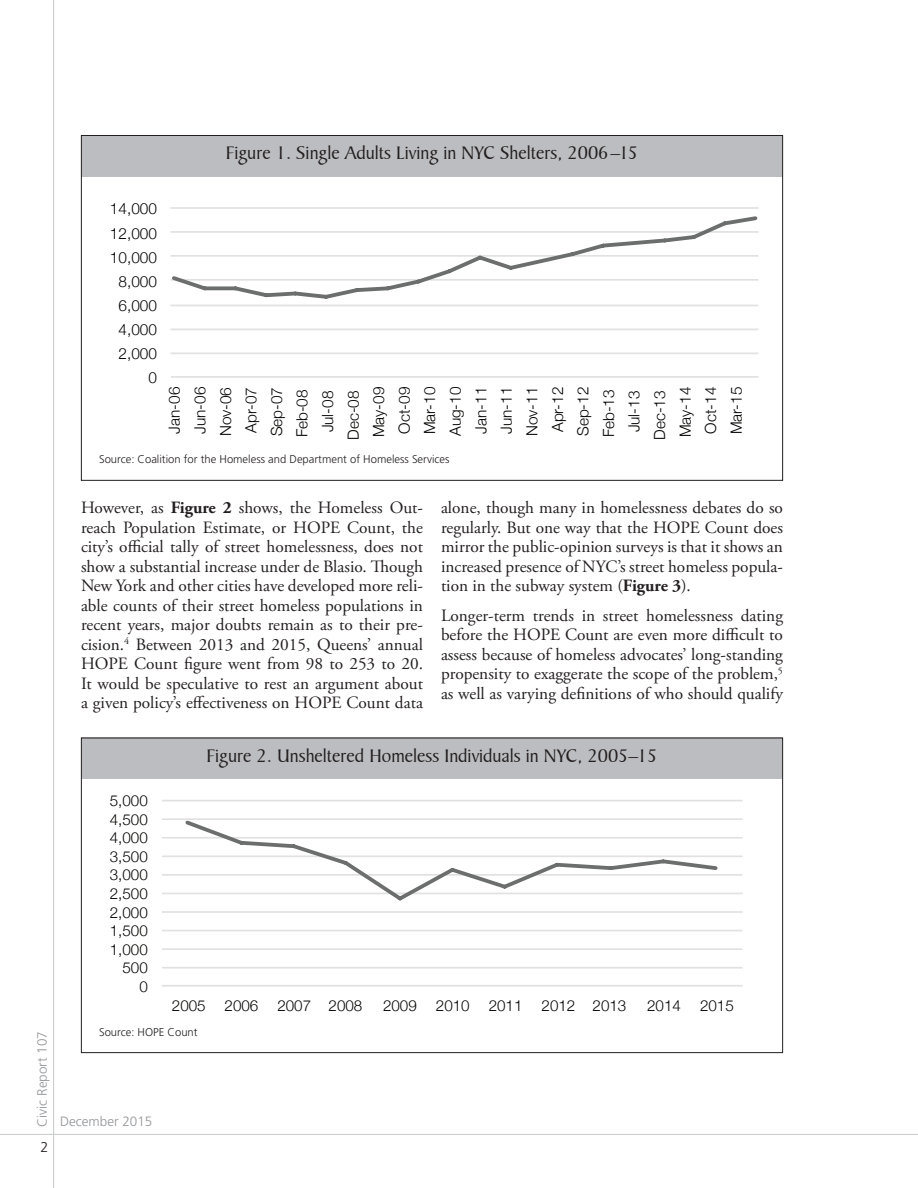
<style>
.page{position:relative;width:918px;height:1188px;background:#fff}
.page>*{position:absolute;margin:0;border:0;box-sizing:border-box;transform-origin:0 0}
.figure_title{font:19.5px "Baker Signet BT";color:#231f20}
.main_text{font:17.25px/19.5px "Adobe Garamond Pro";color:#231f20;text-align:justify}
.t1{font:300 15.45px/25.5px "Helvetica Neue";color:#050504;text-align:center}
.t2{font:300 15.15px "Helvetica Neue";color:#050504}
.t3{font:300 14.25px "Frutiger LT Pro";color:#231f20}
.t4{font:300 13.5px "Frutiger LT Pro";color:#939598}
.t5{font:300 11.25px "Frutiger LT Pro";color:#231f20}
.s1{font-weight:700}
</style>
<div class="page">
<hr style="left:0;top:1134px;width:918px;height:1px;background:#c7c8ca">
<hr style="left:53px;top:0;width:1px;height:1188px;background:#c7c8ca">
<div style="left:81px;top:135px;width:702px;height:41px;background:#bcbdc0"></div>
<hr style="left:170px;top:353px;width:588px;height:1px;background:#e0e1e0">
<hr style="left:170px;top:329px;width:588px;height:1px;background:#e0e1e0">
<hr style="left:170px;top:305px;width:588px;height:1px;background:#e0e1e0">
<hr style="left:170px;top:207px;width:588px;height:2px;background:#e0e1e0">
<hr style="left:171px;top:376px;width:587px;height:2px;background:#e0e1e0">
<svg style="left:170px;top:216px;width:588px;height:83px"></svg>
<div style="left:81px;top:738px;width:702px;height:41px;background:#bcbdc0"></div>
<hr style="left:162px;top:967px;width:581px;height:2px;background:#e0e1e0">
<hr style="left:162px;top:948px;width:581px;height:2px;background:#e0e1e0">
<hr style="left:162px;top:930px;width:581px;height:1px;background:#e0e1e0">
<hr style="left:162px;top:911px;width:581px;height:2px;background:#e0e1e0">
<hr style="left:162px;top:893px;width:581px;height:1px;background:#e0e1e0">
<hr style="left:162px;top:874px;width:581px;height:2px;background:#e0e1e0">
<hr style="left:162px;top:855px;width:581px;height:2px;background:#e0e1e0">
<hr style="left:162px;top:837px;width:581px;height:2px;background:#e0e1e0">
<hr style="left:162px;top:818px;width:581px;height:2px;background:#e0e1e0">
<hr style="left:162px;top:800px;width:581px;height:1px;background:#e0e1e0">
<hr style="left:162px;top:985px;width:581px;height:2px;background:#e0e1e0">
<svg style="left:182px;top:820px;width:538px;height:81px"></svg>
<p class="figure_title" style="left:226px;top:141px;width:414px">Figure 1. Single Adults Living in NYC Shelters, 2006–15</p>
<p class="t1" style="left:110px;top:195px;width:49px">14,000</p>
<p class="t1" style="left:110px;top:219px;width:49px">12,000</p>
<p class="t1" style="left:110px;top:243px;width:49px">10,000</p>
<p class="t1" style="left:118px;top:267px;width:40px">8,000</p>
<p class="t1" style="left:118px;top:291px;width:40px">6,000</p>
<p class="t1" style="left:118px;top:315px;width:40px">4,000</p>
<p class="t1" style="left:118px;top:340px;width:40px">2,000</p>
<p class="t1" style="left:148px;top:364px;width:10px">0</p>
<p class="t1" style="left:161px;top:440px;width:54px;rotate:-90deg">Jan-06<br>Jun-06<br>Nov-06<br>Apr-07<br>Sep-07<br>Feb-08<br>Jul-08<br>Dec-08<br>May-09<br>Oct-09<br>Mar-10<br>Aug-10<br>Jan-11<br>Jun-11<br>Nov-11<br>Apr-12<br>Sep-12<br>Feb-13<br>Jul-13<br>Dec-13<br>May-14<br>Oct-14<br>Mar-15</p>
<p class="t5" style="left:99px;top:452px;width:352px">Source: Coalition for the Homeless and Department of Homeless Services</p>
<p class="main_text" style="left:81px;top:499px;width:344px">However, as <span class="s1">Figure 2</span> shows, the Homeless Out&shy;reach Population Estimate, or HOPE Count, the city’s official tally of street homelessness, does not show a substantial increase under de Blasio. Though New York and other cities have developed more reli&shy;able counts of their street homeless populations in recent years, major doubts remain as to their pre&shy;cision.<sup>4</sup> Between 2013 and 2015, Queens’ annual HOPE Count figure went from 98 to 253 to 20.<br>It would be speculative to rest an argument about a given policy’s effectiveness on HOPE Count data</p>
<p class="main_text" style="left:441px;top:499px;width:344px">alone, though many in homelessness debates do so regularly. But one way that the HOPE Count does mirror the public-opinion surveys is that it shows an increased presence of NYC’s street homeless popula&shy;tion in the subway system (<span class="s1">Figure 3</span>).</p>
<p class="main_text" style="left:441px;top:606px;width:344px">Longer-term trends in street homelessness dating before the HOPE Count are even more difficult to assess because of homeless advocates’ long-standing propensity to exaggerate the scope of the problem,<sup>5 </sup>as well as varying definitions of who should qualify</p>
<p class="t4" style="left:34px;top:1127px;width:97px;rotate:-90deg">Civic Report 107</p>
<p class="t3" style="left:40px;top:1139px;width:9px">2</p>
<p class="t2" style="left:110px;top:789px;width:40px">5,000</p>
<p class="t2" style="left:110px;top:807px;width:40px">4,500</p>
<p class="t2" style="left:110px;top:826px;width:40px">4,000</p>
<p class="t2" style="left:110px;top:844px;width:40px">3,500</p>
<p class="t2" style="left:110px;top:863px;width:40px">3,000</p>
<p class="t2" style="left:110px;top:881px;width:40px">2,500</p>
<p class="t2" style="left:110px;top:900px;width:40px">2,000</p>
<p class="t2" style="left:110px;top:918px;width:40px">1,500</p>
<p class="t2" style="left:110px;top:937px;width:40px">1,000</p>
<p class="t2" style="left:122px;top:956px;width:27px">500</p>
<p class="t2" style="left:139px;top:974px;width:10px">0</p>
<p class="figure_title" style="left:207px;top:744px;width:452px">Figure 2. Unsheltered Homeless Individuals in NYC, 2005–15</p>
<p class="t2" style="left:172px;top:993px;width:88px">2005 2006</p>
<p class="t2" style="left:277px;top:993px;width:86px">2007 2008</p>
<p class="t2" style="left:383px;top:993px;width:35px">2009</p>
<p class="t2" style="left:436px;top:993px;width:35px">2010</p>
<p class="t2" style="left:489px;top:993px;width:35px">2011</p>
<p class="t2" style="left:542px;top:993px;width:86px">2012 2013</p>
<p class="t2" style="left:647px;top:993px;width:35px">2014</p>
<p class="t2" style="left:700px;top:993px;width:35px">2015</p>
<p class="t5" style="left:99px;top:1026px;width:100px">Source: HOPE Count</p>
<p class="t4" style="left:60px;top:1113px;width:94px">December 2015</p>
</div>
